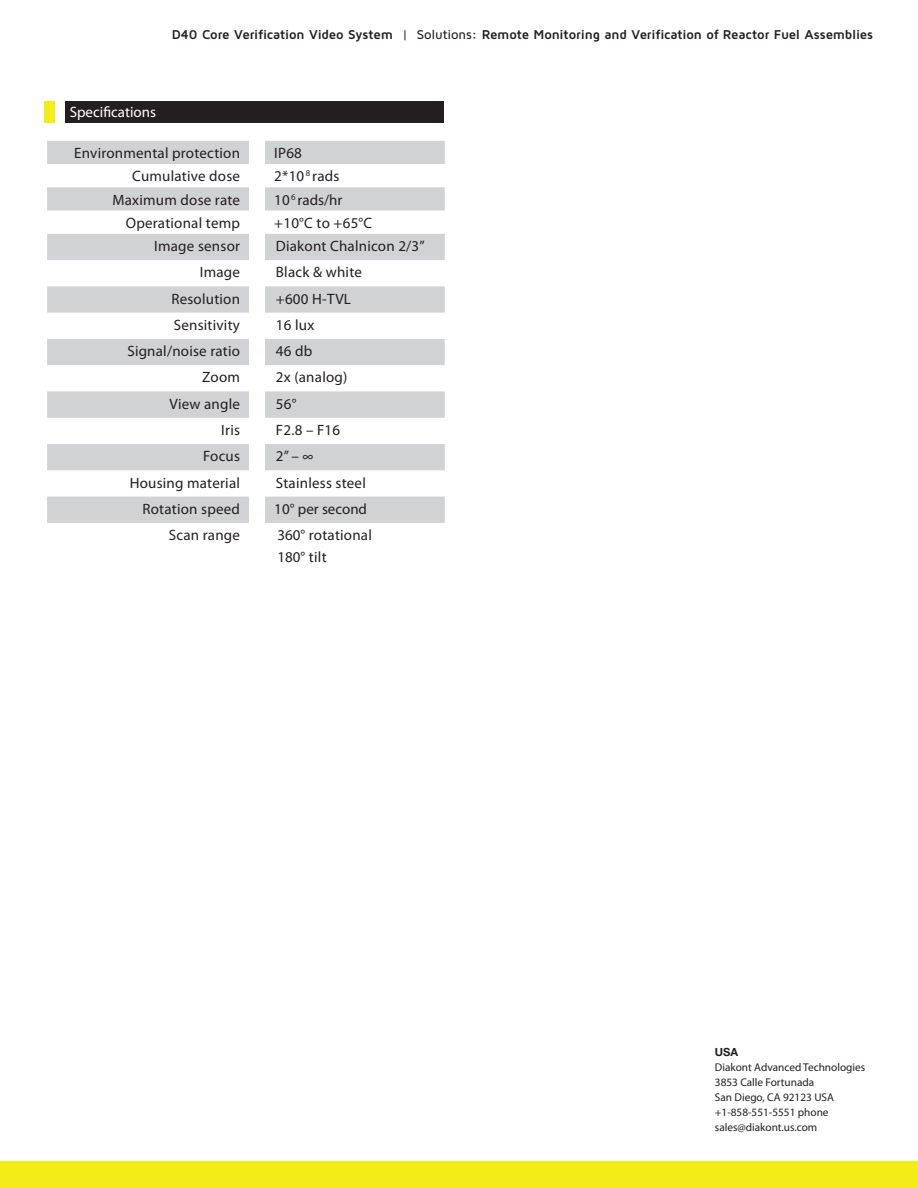
<style>
.page{position:relative;width:918px;height:1188px;background:#fff}
.page>*{position:absolute;margin:0;border:0;box-sizing:border-box;transform-origin:0 0}
.t1{font:15px "Myriad Pro";letter-spacing:.015em;color:#231f20}
.t2{font:15px "Myriad Pro";color:#fff}
.t3{font:700 13.2px "Maven Pro";letter-spacing:-.015em;color:#231f20}
.t4{font:11.25px/15px "Myriad Pro";color:#231f20}
.t5{font:700 11.25px "Helvetica Neue";color:#231f20}
.s1{font-weight:400}
.s2{font-weight:500}
</style>
<div class="page">
<div style="left:0;top:1162px;width:918px;height:26px;background:#f4ec17"></div>
<div style="left:44px;top:102px;width:11px;height:21px;background:#f4ec17"></div>
<div style="left:65px;top:102px;width:378px;height:21px;background:#231f20"></div>
<svg style="left:47px;top:141px;width:398px;height:382px;fill:#d1d2d4"></svg>
<div style="left:249px;top:127px;width:15px;height:542px;background:#fff"></div>
<p class="t3" style="left:172px;top:26px;width:703px">D40 Core Verification Video System <span class="s1">|</span> <span class="s2">Solutions</span>: Remote Monitoring and Verification of Reactor Fuel Assemblies</p>
<p class="t2" style="left:70px;top:102px;width:88px">Specifications</p>
<p class="t1" style="left:74px;top:144px;width:167px">Environmental protection</p>
<p class="t1" style="left:274px;top:144px;width:29px">IP68</p>
<p class="t1" style="left:132px;top:167px;width:109px">Cumulative dose</p>
<p class="t1" style="left:274px;top:167px;width:67px">2*10<sup>8</sup> rads</p>
<p class="t1" style="left:112px;top:190px;width:129px">Maximum dose rate</p>
<p class="t1" style="left:274px;top:190px;width:70px">10<sup>6</sup> rads/hr</p>
<p class="t1" style="left:126px;top:214px;width:116px">Operational temp</p>
<p class="t1" style="left:274px;top:214px;width:99px">+10°C to +65°C</p>
<p class="t1" style="left:154px;top:237px;width:87px">Image sensor</p>
<p class="t1" style="left:276px;top:237px;width:150px">Diakont Chalnicon 2/3”</p>
<p class="t1" style="left:200px;top:263px;width:42px">Image</p>
<p class="t1" style="left:276px;top:263px;width:88px">Black &amp; white</p>
<p class="t1" style="left:171px;top:289px;width:70px">Resolution</p>
<p class="t1" style="left:276px;top:289px;width:77px">+600 H‐TVL</p>
<p class="t1" style="left:174px;top:316px;width:68px">Sensitivity</p>
<p class="t1" style="left:276px;top:316px;width:40px">16 lux</p>
<p class="t1" style="left:127px;top:342px;width:114px">Signal/noise ratio</p>
<p class="t1" style="left:276px;top:342px;width:38px">46 db</p>
<p class="t1" style="left:202px;top:368px;width:39px">Zoom</p>
<p class="t1" style="left:276px;top:368px;width:73px">2x (analog)</p>
<p class="t1" style="left:170px;top:394px;width:72px">View angle</p>
<p class="t1" style="left:276px;top:394px;width:22px">56°</p>
<p class="t1" style="left:221px;top:421px;width:20px">Iris</p>
<p class="t1" style="left:276px;top:421px;width:66px">F2.8 – F16</p>
<p class="t1" style="left:203px;top:447px;width:38px">Focus</p>
<p class="t1" style="left:276px;top:447px;width:39px">2” – ∞</p>
<p class="t1" style="left:130px;top:473px;width:112px">Housing material</p>
<p class="t1" style="left:276px;top:473px;width:92px">Stainless steel</p>
<p class="t1" style="left:142px;top:500px;width:99px">Rotation speed</p>
<p class="t1" style="left:274px;top:500px;width:94px">10° per second</p>
<p class="t1" style="left:169px;top:526px;width:73px">Scan range</p>
<p class="t1" style="left:278px;top:526px;width:96px">360° rotational</p>
<p class="t1" style="left:278px;top:547px;width:51px">180° tilt</p>
<p class="t5" style="left:715px;top:1045px;width:25px">USA</p>
<p class="t4" style="left:715px;top:1059px;width:152px">Diakont Advanced Technologies<br>3853 Calle Fortunada</p>
<p class="t4" style="left:715px;top:1089px;width:121px">San Diego, CA 92123 USA</p>
<p class="t4" style="left:715px;top:1104px;width:115px">+1-858-551-5551 phone</p>
<p class="t4" style="left:715px;top:1119px;width:104px">sales@diakont.us.com</p>
</div>
